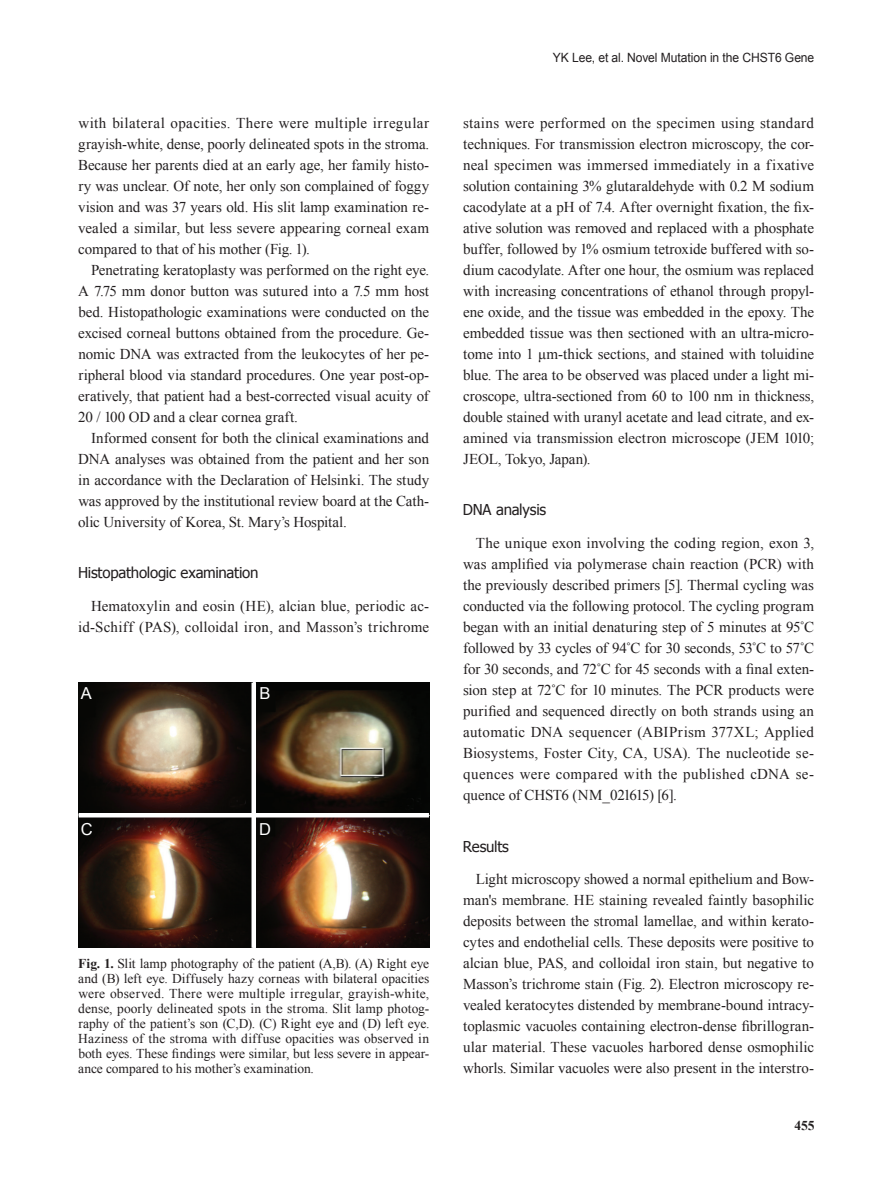
<style>
.page{position:relative;width:893px;height:1191px;background:#fff}
.page>*{position:absolute;margin:0;border:0;box-sizing:border-box;transform-origin:0 0}
.fig_AB{font:16.5px "Arial";color:#fff}
.본문{font:15px/21px "Times New Roman";color:#231f20;text-align:justify}
.제목2{font:15px "Tahoma";letter-spacing:-.02em;color:#231f20}
.Fig_설명{font:13.5px/15px "Times New Roman";letter-spacing:-.005em;color:#231f20;text-align:justify}
.t1{font:700 13.5px "Times New Roman";color:#231f20}
.t2{font:12.75px "Arial";letter-spacing:-.005em;color:#231f20;scale:.95 1}
.s1{font-weight:700}
</style>
<div class="page">
<img style="left:78px;top:682px;width:351px;height:265px">
<div style="left:251px;top:682px;width:5px;height:265px;background:#fff"></div>
<hr style="left:79px;top:813px;width:350px;height:4px;background:#fff">
<p class="본문" style="left:78px;top:112px;width:353px">with bilateral opacities. There were multiple irregular grayish-white, dense, poorly delineated spots in the stroma.<br>Because her parents died at an early age, her family histo&shy;ry was unclear. Of note, her only son complained of foggy vision and was 37 years old. His slit lamp examination re&shy;vealed a similar, but less severe appearing corneal exam compared to that of his mother (Fig. 1).</p>
<p class="본문" style="left:78px;top:259px;width:353px;text-indent:13px">Penetrating keratoplasty was performed on the right eye.<br>A 7.75 mm donor button was sutured into a 7.5 mm host bed. Histopathologic examinations were conducted on the excised corneal buttons obtained from the procedure. Ge&shy;nomic DNA was extracted from the leukocytes of her pe&shy;ripheral blood via standard procedures. One year post-op&shy;eratively, that patient had a best-corrected visual acuity of 20 / 100 OD and a clear cornea graft.</p>
<p class="본문" style="left:78px;top:427px;width:353px;text-indent:13px">Informed consent for both the clinical examinations and DNA analyses was obtained from the patient and her son in accordance with the Declaration of Helsinki. The study was approved by the institutional review board at the Cath&shy;olic University of Korea, St. Mary’s Hospital.</p>
<p class="제목2" style="left:78px;top:563px;width:182px">Histopathologic examination</p>
<p class="본문" style="left:78px;top:595px;width:352px;text-align:right">Hematoxylin and eosin (HE), alcian blue, periodic ac&shy;id-Schiff (PAS), colloidal iron, and Masson’s trichrome</p>
<p class="fig_AB" style="left:81px;top:682px;width:13px">A</p>
<p class="fig_AB" style="left:260px;top:682px;width:13px">B</p>
<p class="fig_AB" style="left:81px;top:818px;width:13px">C</p>
<p class="fig_AB" style="left:259px;top:818px;width:13px">D</p>
<p class="Fig_설명" style="left:78px;top:955px;width:353px"><span class="s1">Fig. 1.</span> Slit lamp photography of the patient (A,B). (A) Right eye and (B) left eye. Diffusely hazy corneas with bilateral opacities were observed. There were multiple irregular, grayish-white, dense, poorly delineated spots in the stroma. Slit lamp photog&shy;raphy of the patient’s son (C,D). (C) Right eye and (D) left eye.<br>Haziness of the stroma with diffuse opacities was observed in both eyes. These findings were similar, but less severe in appear&shy;ance compared to his mother’s examination.</p>
<p class="t2" style="left:553px;top:49px;width:277px">YK Lee, et al. Novel Mutation in the CHST6 Gene</p>
<p class="본문" style="left:463px;top:112px;width:353px">stains were performed on the specimen using standard techniques. For transmission electron microscopy, the cor&shy;neal specimen was immersed immediately in a fixative solution containing 3% glutaraldehyde with 0.2 M sodium cacodylate at a pH of 7.4. After overnight fixation, the fix&shy;ative solution was removed and replaced with a phosphate buffer, followed by 1% osmium tetroxide buffered with so&shy;dium cacodylate. After one hour, the osmium was replaced with increasing concentrations of ethanol through propyl&shy;ene oxide, and the tissue was embedded in the epoxy. The embedded tissue was then sectioned with an ultra-micro&shy;tome into 1 μm-thick sections, and stained with toluidine blue. The area to be observed was placed under a light mi&shy;croscope, ultra-sectioned from 60 to 100 nm in thickness, double stained with uranyl acetate and lead citrate, and ex&shy;amined via transmission electron microscope (JEM 1010; JEOL, Tokyo, Japan).</p>
<p class="제목2" style="left:463px;top:500px;width:85px">DNA analysis</p>
<p class="본문" style="left:463px;top:532px;width:353px;text-indent:13px">The unique exon involving the coding region, exon 3, was amplified via polymerase chain reaction (PCR) with the previously described primers [5]. Thermal cycling was conducted via the following protocol. The cycling program began with an initial denaturing step of 5 minutes at 95˚C followed by 33 cycles of 94˚C for 30 seconds, 53˚C to 57˚C for 30 seconds, and 72˚C for 45 seconds with a final exten&shy;sion step at 72˚C for 10 minutes. The PCR products were purified and sequenced directly on both strands using an automatic DNA sequencer (ABIPrism 377XL; Applied Biosystems, Foster City, CA, USA). The nucleotide se&shy;quences were compared with the published cDNA se&shy;quence of CHST6 (NM_021615) [6].</p>
<p class="제목2" style="left:463px;top:837px;width:47px">Results</p>
<p class="본문" style="left:463px;top:868px;width:353px;text-indent:13px">Light microscopy showed a normal epithelium and Bow&shy;man's membrane. HE staining revealed faintly basophilic deposits between the stromal lamellae, and within kerato&shy;cytes and endothelial cells. These deposits were positive to alcian blue, PAS, and colloidal iron stain, but negative to Masson’s trichrome stain (Fig. 2). Electron microscopy re&shy;vealed keratocytes distended by membrane-bound intracy&shy;toplasmic vacuoles containing electron-dense fibrillogran&shy;ular material. These vacuoles harbored dense osmophilic whorls. Similar vacuoles were also present in the interstro-</p>
<p class="t1" style="left:794px;top:1116px;width:21px">455</p>
</div>
